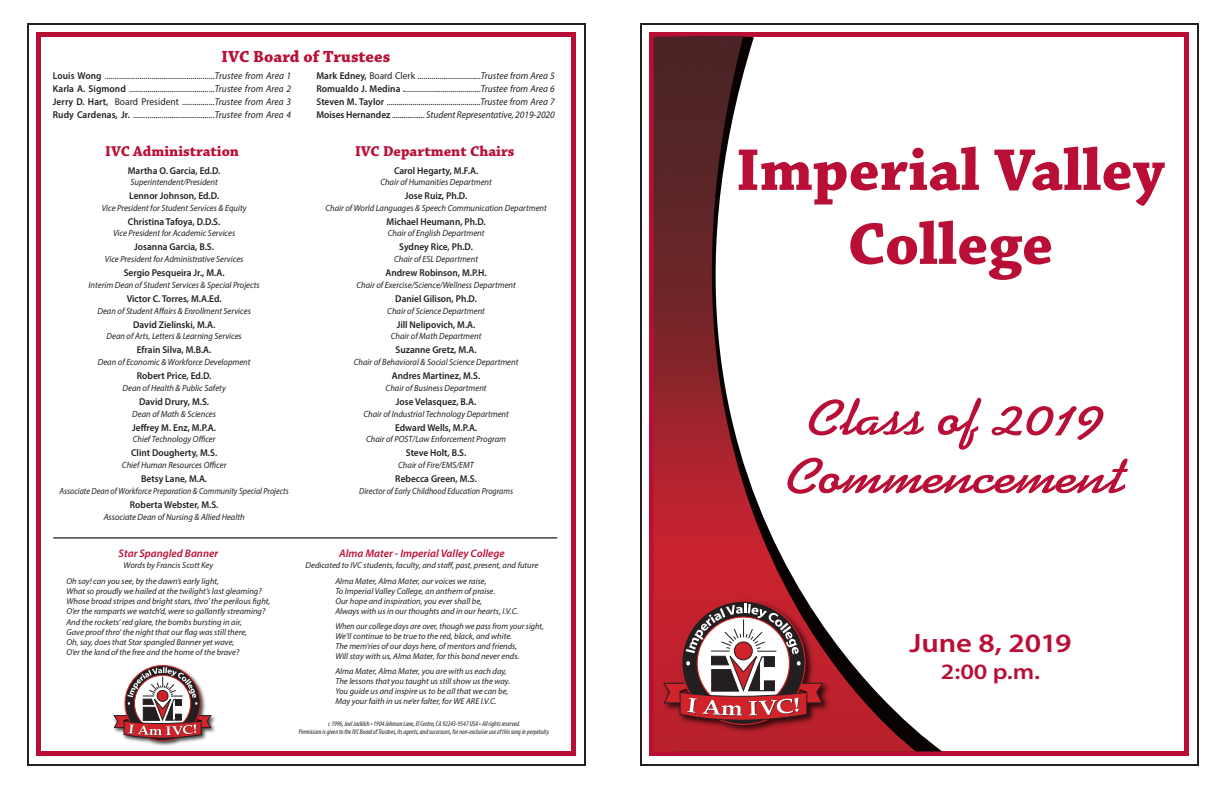
<style>
.page{position:relative;width:1224px;height:792px;background:#fff}
.page>*{position:absolute;margin:0;border:0;box-sizing:border-box;transform-origin:0 0}
.t1{font:700 62px/74px "Chaparral Pro";color:#b90f36;text-align:center}
.t2{font:700 56.9px/58.3px "Swing";color:#b90f36;text-align:center;scale:1.2 1}
.t3{font:600 26.6px "Myriad Pro";color:#b90f36;scale:1.15 1}
.t4{font:600 22px "Myriad Pro";color:#b90f36;scale:1.15 1}
.t5{font:700 17px "Chaparral Pro";color:#b90f36}
.t6{font:700 15px "Chaparral Pro";color:#b90f36}
.t7{font:italic 600 11px "Myriad Pro";color:#b90f36}
.t8{font:9.9px/13px "Myriad Pro";letter-spacing:.005em;color:#231f20;text-align:justify;scale:.95 1}
.t9{font:600 9.9px "Myriad Pro";color:#231f20;scale:.95 1}
.t10{font:italic 9px "Myriad Pro";color:#231f20;scale:.95 1}
.t11{font:italic 9px "Myriad Pro";color:#231f20;scale:.9 1}
.t12{font:italic 8.6px/10.3px "Myriad Pro";color:#231f20}
.t13{font:italic 8.6px/10.3px "Myriad Pro";color:#231f20;scale:.96 1}
.t14{font:italic condensed 7px/8.4px "Myriad Pro";color:#231f20;text-align:center}
.s1{font-weight:600}
.s2{font-style:italic}
</style>
<div class="page">
<div style="left:649px;top:32px;width:540px;height:724px;border:5px solid #b90f36"></div>
<div style="left:36px;top:32px;width:540px;height:724px;border:5px solid #b90f36"></div>
<svg style="left:640px;top:35px;width:302px;height:716px"></svg>
<img style="left:653px;top:36px;width:263px;height:716px">
<img style="left:654px;top:584px;width:181px;height:160px">
<svg style="left:663px;top:604px;width:160px;height:121px"></svg>
<hr style="left:53px;top:537px;width:504px;height:2px;background:#231f20">
<img style="left:107px;top:664px;width:112px;height:89px">
<svg style="left:114px;top:667px;width:97px;height:74px"></svg>
<h3 class="t5" style="left:222px;top:50px;width:170px">IVC Board of Trustees</h3>
<p class="t8" style="left:53px;top:70px;width:252px"><span class="s1">Louis Wong</span> ......................................................<span class="s2">Trustee from Area 1<br></span><span class="s1">Karla A. Sigmond</span> ..........................................<span class="s2">Trustee from Area 2<br></span><span class="s1">Jerry D. Hart,</span> Board President ................<span class="s2">Trustee from Area 3<br></span><span class="s1">Rudy Cardenas, Jr.</span> ........................................<span class="s2">Trustee from Area 4</span></p>
<p class="t8" style="left:316px;top:70px;width:252px"><span class="s1">Mark Edney,</span> Board Clerk ................................<span class="s2">Trustee from Area 5<br></span><span class="s1">Romualdo J. Medina .</span>......................................<span class="s2">Trustee from Area 6<br></span><span class="s1">Steven M. Taylor</span> ...............................................<span class="s2">Trustee from Area 7<br></span><span class="s1">Moises Hernandez</span> ................. <span class="s2">Student Representative, 2019-2020</span></p>
<h3 class="t6" style="left:105px;top:146px;width:135px">IVC Administration</h3>
<h3 class="t6" style="left:355px;top:146px;width:161px">IVC Department Chairs</h3>
<p class="t9" style="left:128px;top:167px;width:99px">Martha O. Garcia, Ed.D.</p>
<p class="t10" style="left:131px;top:179px;width:93px">Superintendent/President</p>
<p class="t9" style="left:129px;top:192px;width:96px">Lennor Johnson, Ed.D.</p>
<p class="t10" style="left:102px;top:204px;width:154px">Vice President for Student Services &amp; Equity</p>
<p class="t9" style="left:128px;top:217px;width:99px">Christina Tafoya, D.D.S.</p>
<p class="t10" style="left:113px;top:230px;width:130px">Vice President for Academic Services</p>
<p class="t9" style="left:134px;top:243px;width:85px">Josanna Garcia, B.S.</p>
<p class="t10" style="left:105px;top:256px;width:147px">Vice President for Administrative Services</p>
<p class="t9" style="left:124px;top:269px;width:108px">Sergio Pesqueira Jr., M.A.</p>
<p class="t10" style="left:89px;top:282px;width:182px">Interim Dean of Student Services &amp; Special Projects</p>
<p class="t9" style="left:127px;top:295px;width:101px">Victor C. Torres, M.A.Ed.</p>
<p class="t10" style="left:97px;top:307px;width:163px">Dean of Student Affairs &amp; Enrollment Services</p>
<p class="t9" style="left:133px;top:321px;width:88px">David Zielinski, M.A.</p>
<p class="t10" style="left:107px;top:333px;width:144px">Dean of Arts, Letters &amp; Learning Services</p>
<p class="t9" style="left:137px;top:346px;width:80px">Efrain Silva, M.B.A.</p>
<p class="t10" style="left:98px;top:359px;width:162px">Dean of Economic &amp; Workforce Development</p>
<p class="t9" style="left:137px;top:372px;width:80px">Robert Price, Ed.D.</p>
<p class="t10" style="left:123px;top:385px;width:110px">Dean of Health &amp; Public Safety</p>
<p class="t9" style="left:139px;top:398px;width:75px">David Drury, M.S.</p>
<p class="t10" style="left:132px;top:410px;width:90px">Dean of Math &amp; Sciences</p>
<p class="t9" style="left:132px;top:424px;width:90px">Jeffrey M. Enz, M.P.A.</p>
<p class="t10" style="left:133px;top:436px;width:89px">Chief Technology Officer</p>
<p class="t9" style="left:131px;top:449px;width:92px">Clint Dougherty, M.S.</p>
<p class="t10" style="left:122px;top:462px;width:111px">Chief Human Resources Officer</p>
<p class="t9" style="left:141px;top:475px;width:71px">Betsy Lane, M.A.</p>
<p class="t11" style="left:60px;top:488px;width:256px">Associate Dean of Workforce Preparation &amp; Community Special Projects</p>
<p class="t9" style="left:130px;top:501px;width:95px">Roberta Webster, M.S.</p>
<p class="t10" style="left:104px;top:513px;width:150px">Associate Dean of Nursing &amp; Allied Health</p>
<p class="t9" style="left:394px;top:167px;width:90px">Carol Hegarty, M.F.A.</p>
<p class="t10" style="left:380px;top:179px;width:119px">Chair of Humanities Department</p>
<p class="t9" style="left:405px;top:192px;width:67px">Jose Ruiz, Ph.D.</p>
<p class="t10" style="left:325px;top:204px;width:235px">Chair of World Languages &amp; Speech Communication Department</p>
<p class="t9" style="left:387px;top:217px;width:106px">Michael Heumann, Ph.D.</p>
<p class="t10" style="left:388px;top:230px;width:103px">Chair of English Department</p>
<p class="t9" style="left:399px;top:243px;width:79px">Sydney Rice, Ph.D.</p>
<p class="t10" style="left:394px;top:256px;width:90px">Chair of ESL Department</p>
<p class="t9" style="left:385px;top:269px;width:108px">Andrew Robinson, M.P.H.</p>
<p class="t10" style="left:356px;top:282px;width:169px">Chair of Exercise/Science/Wellness Department</p>
<p class="t9" style="left:395px;top:295px;width:87px">Daniel Gilison, Ph.D.</p>
<p class="t10" style="left:387px;top:307px;width:104px">Chair of Science Department</p>
<p class="t9" style="left:397px;top:321px;width:84px">Jill Nelipovich, M.A.</p>
<p class="t10" style="left:391px;top:333px;width:97px">Chair of Math Department</p>
<p class="t9" style="left:396px;top:346px;width:87px">Suzanne Gretz, M.A.</p>
<p class="t10" style="left:354px;top:359px;width:175px">Chair of Behavioral &amp; Social Science Department</p>
<p class="t9" style="left:392px;top:372px;width:95px">Andres Martinez, M.S.</p>
<p class="t10" style="left:386px;top:385px;width:108px">Chair of Business Department</p>
<p class="t9" style="left:396px;top:398px;width:86px">Jose Velasquez, B.A.</p>
<p class="t10" style="left:363px;top:410px;width:155px">Chair of Industrial Technology Department</p>
<p class="t9" style="left:395px;top:424px;width:88px">Edward Wells, M.P.A.</p>
<p class="t10" style="left:366px;top:436px;width:149px">Chair of POST/Law Enforcement Program</p>
<p class="t9" style="left:406px;top:449px;width:65px">Steve Holt, B.S.</p>
<p class="t10" style="left:398px;top:462px;width:81px">Chair of Fire/EMS/EMT</p>
<p class="t9" style="left:395px;top:475px;width:87px">Rebecca Green, M.S.</p>
<p class="t11" style="left:359px;top:488px;width:173px">Director of Early Childhood Education Programs</p>
<p class="t7" style="left:119px;top:549px;width:101px">Star Spangled Banner</p>
<p class="t12" style="left:66px;top:558px;width:154px;line-height:15.3px;text-indent:57px">Words by Francis Scott Key<br>Oh say! can you see, by the dawn’s early light,</p>
<p class="t12" style="left:66px;top:586px;width:206px">What so proudly we hailed at the twilight’s last gleaming?<br>Whose broad stripes and bright stars, thro’ the perilous fight, O’er the ramparts we watch’d, were so gallantly streaming?<br>And the rockets’ red glare, the bombs bursting in air,<br>Gave proof thro’ the night that our flag was still there,<br>Oh, say, does that Star spangled Banner yet wave,<br>O’er the land of the free and the home of the brave?</p>
<p class="t7" style="left:339px;top:549px;width:167px">Alma Mater - Imperial Valley College</p>
<p class="t12" style="left:335px;top:558px;width:204px;line-height:15.3px;text-indent:-30px">Dedicated to IVC students, faculty, and staff, past, present, and future<br>Alma Mater, Alma Mater, our voices we raise,</p>
<p class="t12" style="left:335px;top:586px;width:184px">To Imperial Valley College, an anthem of praise.<br>Our hope and inspiration, you ever shall be,<br>Always with us in our thoughts and in our hearts, I.V.C.</p>
<p class="t13" style="left:335px;top:621px;width:219px">When our college days are over, though we pass from your sight, We’ll continue to be true to the red, black, and white.<br>The mem’ries of our days here, of mentors and friends,<br>Will stay with us, Alma Mater, for this bond never ends.</p>
<p class="t12" style="left:335px;top:666px;width:176px">Alma Mater, Alma Mater, you are with us each day, The lessons that you taught us still show us the way.<br>You guide us and inspire us to be all that we can be, May your faith in us ne’er falter, for WE ARE I.V.C.</p>
<p class="t14" style="left:299px;top:720px;width:252px">c1996, Joel Jacklich•1904JohnsonLane,ElCentro,CA 92243-9547 USA • All rights reserved.<br>PermissionisgiventotheIVC BoardofTrustees, itsagents,andsuccessors, fornon-exclusiveuseof this songinperpetuity.</p>
<h1 class="t1" style="left:736px;top:139px;width:430px">Imperial Valley<br>College</h1>
<h2 class="t2" style="left:786px;top:395px;width:284px">Class of 2019<br>Commencement</h2>
<h3 class="t3" style="left:909px;top:633px;width:143px">June 8, 2019</h3>
<h3 class="t4" style="left:941px;top:663px;width:88px">2:00 p.m.</h3>
</div>
